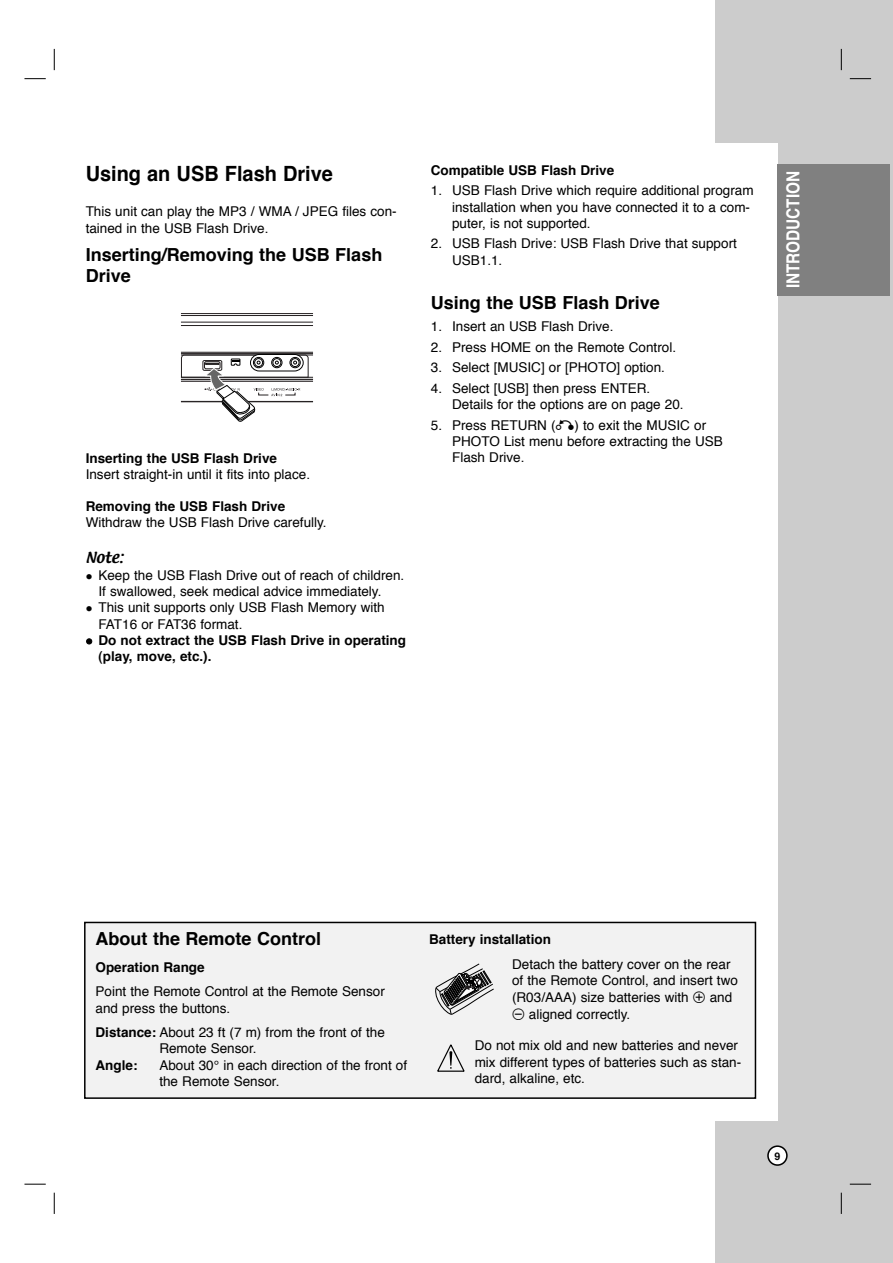
<style>
.page{position:relative;width:893px;height:1263px;background:#fff}
.page>*{position:absolute;margin:0;border:0;box-sizing:border-box;transform-origin:0 0}
.t1{font:700 21px "Helvetica";color:#000;scale:.95 1}
.t2{font:700 18px/21.6px "Helvetica";color:#000}
.t3{font:700 18px "Helvetica";color:#fff;scale:.85 1}
.t4{font:13.5px/16.2px "Helvetica";color:#000}
.t5{font:700 13.5px/16.2px "Helvetica";color:#000}
.t6{font:13.5px "Textile";color:#000}
.t7{font:700 10.5px "Helvetica";color:#000}
.s1{font-family:"Sony PS Common"}
.s2{font-weight:700}
</style>
<div class="page">
<div style="left:715px;top:0;width:177px;height:1263px;background:#ccc"></div>
<svg style="left:54px;top:49px;width:1px;height:21px"></svg>
<svg style="left:840px;top:49px;width:1px;height:21px"></svg>
<svg style="left:54px;top:1193px;width:1px;height:21px"></svg>
<svg style="left:840px;top:1193px;width:1px;height:21px"></svg>
<svg style="left:24px;top:78px;width:22px;height:1px"></svg>
<svg style="left:849px;top:78px;width:22px;height:1px"></svg>
<svg style="left:24px;top:1184px;width:22px;height:1px"></svg>
<svg style="left:849px;top:1184px;width:22px;height:1px"></svg>
<div style="left:640px;top:143px;width:137px;height:978px;background:#fff"></div>
<svg style="left:767px;top:1145px;width:20px;height:21px"></svg>
<div style="left:777px;top:164px;width:113px;height:132px;background:#808080"></div>
<div style="left:86px;top:923px;width:668px;height:174px;background:#f2f2f2"></div>
<svg style="left:437px;top:1044px;width:28px;height:28px"></svg>
<svg style="left:435px;top:963px;width:59px;height:52px"></svg>
<div style="left:84px;top:922px;width:672px;height:177px;border:2px solid #000"></div>
<hr style="left:181px;top:313px;width:132px;height:1px;background:#231f20">
<svg style="left:180px;top:315px;width:134px;height:107px"></svg>
<h1 class="t1" style="left:86px;top:164px;width:262px">Using an USB Flash Drive</h1>
<p class="t4" style="left:86px;top:205px;width:312px">This unit can play the MP3 / WMA / JPEG files con&shy;tained in the USB Flash Drive.</p>
<h2 class="t2" style="left:86px;top:245px;width:298px">Inserting/Removing the USB Flash<br>Drive</h2>
<p class="t5" style="left:86px;top:451px;width:193px">Inserting the USB Flash Drive</p>
<p class="t4" style="left:86px;top:467px;width:226px">Insert straight-in until it fits into place.</p>
<p class="t5" style="left:86px;top:499px;width:201px">Removing the USB Flash Drive</p>
<p class="t4" style="left:86px;top:516px;width:242px">Withdraw the USB Flash Drive carefully.</p>
<p class="t6" style="left:86px;top:550px;width:39px">Note:</p>
<p class="t4" style="left:98px;top:568px;width:307px">Keep the USB Flash Drive out of reach of children.<br>If swallowed, seek medical advice immediately.<br>This unit supports only USB Flash Memory with FAT16 or FAT36 format.</p>
<p class="t5" style="left:98px;top:633px;width:309px">Do not extract the USB Flash Drive in operating (play, move, etc.).</p>
<p class="t5" style="left:431px;top:163px;width:185px">Compatible USB Flash Drive</p>
<p class="t4" style="left:452px;top:184px;width:303px;text-indent:-21px">1. USB Flash Drive which require additional program installation when you have connected it to a com&shy;puter, is not supported.</p>
<p class="t4" style="left:452px;top:237px;width:286px;text-indent:-21px">2. USB Flash Drive: USB Flash Drive that support<br>USB1.1.</p>
<h2 class="t2" style="left:431px;top:293px;width:231px">Using the USB Flash Drive</h2>
<p class="t4" style="left:431px;top:320px;width:184px">1. Insert an USB Flash Drive.</p>
<p class="t4" style="left:431px;top:340px;width:247px">2. Press HOME on the Remote Control.</p>
<p class="t4" style="left:431px;top:360px;width:236px">3. Select [MUSIC] or [PHOTO] option.</p>
<p class="t4" style="left:452px;top:381px;width:233px;text-indent:-21px">4. Select [USB] then press ENTER.<br>Details for the options are on page 20.</p>
<p class="t4" style="left:452px;top:419px;width:272px;text-indent:-21px">5. Press RETURN (<span class="s1">O</span>) to exit the MUSIC or<br>PHOTO List menu before extracting the USB<br>Flash Drive.</p>
<h2 class="t3" style="left:785px;top:288px;width:139px;rotate:-90deg">INTRODUCTION</h2>
<h2 class="t2" style="left:96px;top:929px;width:227px">About the Remote Control</h2>
<p class="t5" style="left:96px;top:960px;width:111px">Operation Range</p>
<p class="t4" style="left:96px;top:985px;width:291px">Point the Remote Control at the Remote Sensor and press the buttons.</p>
<p class="t4" style="left:159px;top:1026px;width:227px;text-indent:-64px"><span class="s2">Distance:</span> About 23 ft (7 m) from the front of the<br>Remote Sensor.</p>
<p class="t5" style="left:96px;top:1058px;width:43px">Angle:</p>
<p class="t4" style="left:159px;top:1058px;width:249px">About 30° in each direction of the front of the Remote Sensor.</p>
<p class="t5" style="left:429px;top:932px;width:123px">Battery installation</p>
<p class="t4" style="left:512px;top:957px;width:227px;line-height:16.6px">Detach the battery cover on the rear of the Remote Control, and insert two (R03/AAA) size batteries with <span class="s1">3</span> and <span class="s1">#</span> aligned correctly.</p>
<p class="t4" style="left:474px;top:1039px;width:268px">Do not mix old and new batteries and never mix different types of batteries such as stan&shy;dard, alkaline, etc.</p>
<p class="t7" style="left:774px;top:1152px;width:7px">9</p>
</div>
